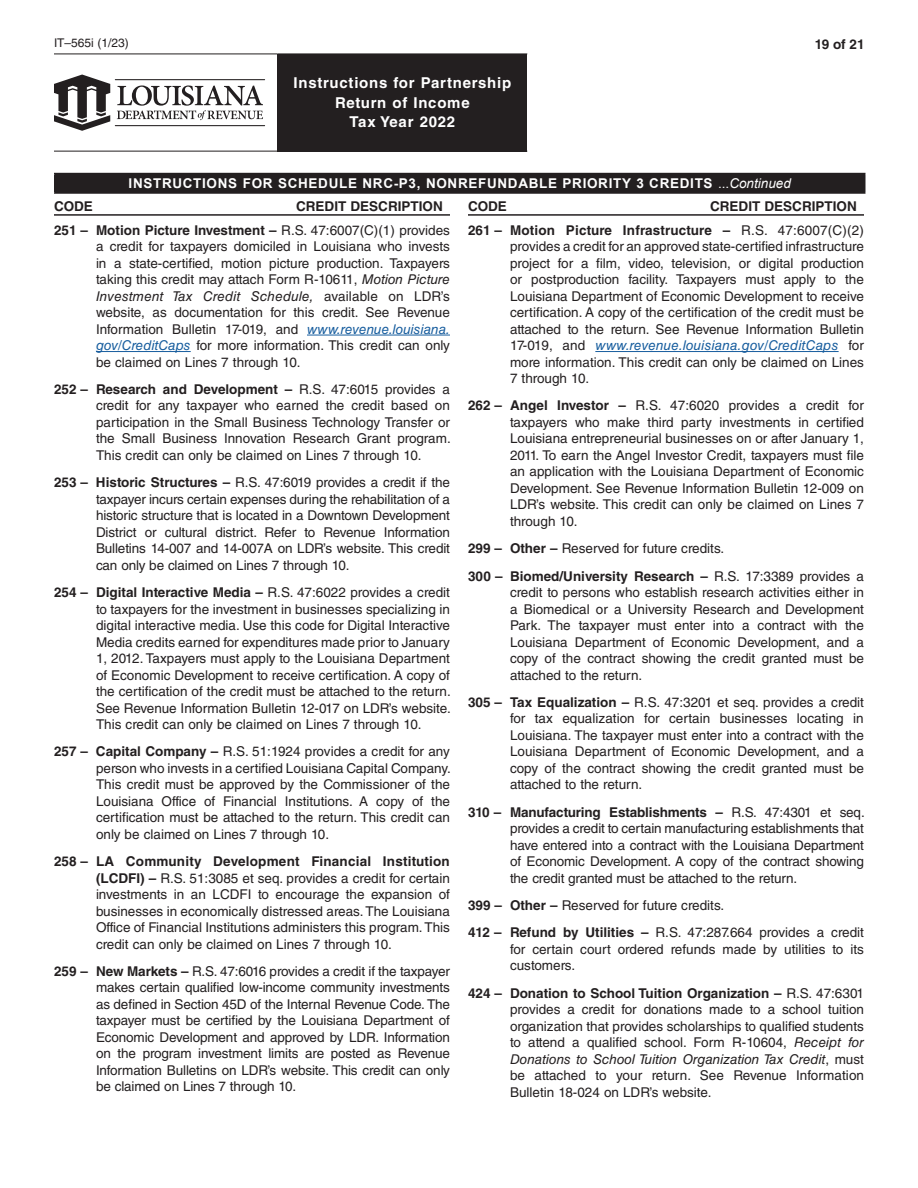
<style>
.page{position:relative;width:918px;height:1188px;background:#fff}
.page>*{position:absolute;margin:0;border:0;box-sizing:border-box;transform-origin:0 0}
.t1{font:700 15px/19.5px "Helvetica LT Std";letter-spacing:.05em;color:#fff;text-align:center}
.Body__Code{font:13.5px/16.5px "Helvetica LT Std";color:#231f20;text-align:justify}
.Subhead{font:700 13.5px "Arial";letter-spacing:.05em;color:#fff}
.BodyText{font:700 13.5px "Helvetica LT Std";color:#231f20}
.t2{font:12px "Helvetica LT Std";color:#231f20}
.s1{font-weight:400}
.s2{font-weight:400;font-style:italic}
.s3{font-weight:700}
.s4{font-style:italic}
.s5{font-style:italic;color:#175d9e}
</style>
<div class="page">
<div style="left:278px;top:54px;width:249px;height:97px;background:#231f20"></div>
<hr style="left:54px;top:54px;width:224px;height:1px;background:#231f20">
<hr style="left:54px;top:151px;width:224px;height:1px;background:#231f20">
<hr style="left:278px;top:151px;width:249px;height:1px;background:#231f20">
<svg style="left:54px;top:75px;width:211px;height:56px"></svg>
<div style="left:55px;top:174px;width:810px;height:19px;background:#231f20"></div>
<hr style="left:54px;top:173px;width:812px;height:1px;background:#231f20">
<svg style="left:54px;top:174px;width:1px;height:18px"></svg>
<svg style="left:865px;top:174px;width:1px;height:18px"></svg>
<hr style="left:54px;top:192px;width:812px;height:2px;background:#231f20">
<hr style="left:307px;top:335px;width:143px;height:1px;background:#175d9e">
<hr style="left:96px;top:351px;width:95px;height:1px;background:#175d9e">
<hr style="left:595px;top:351px;width:244px;height:1px;background:#175d9e">
<hr style="left:54px;top:214px;width:396px;height:2px;background:#231f20">
<hr style="left:468px;top:214px;width:396px;height:2px;background:#231f20">
<p class="t2" style="left:54px;top:36px;width:76px">IT–565i (1/23)</p>
<p class="BodyText" style="left:815px;top:36px;width:51px">19 of 21</p>
<p class="t1" style="left:294px;top:73px;width:219px">Instructions for Partnership<br>Return of Income<br>Tax Year 2022</p>
<p class="Subhead" style="left:129px;top:175px;width:664px">INSTRUCTIONS FOR SCHEDULE NRC-P3, NONREFUNDABLE PRIORITY 3 CREDITS <span class="s1">...</span><span class="s2">Continued</span></p>
<p class="Body__Code" style="left:96px;top:222px;width:356px;text-indent:-42px"><span class="s3">251 – Motion Picture Investment –</span> R.S. 47:6007(C)(1) provides a credit for taxpayers domiciled in Louisiana who invests in a state-certified, motion picture production. Taxpayers taking this credit may attach Form R-10611, <span class="s4">Motion Picture Investment Tax Credit Schedule,</span> available on LDR’s website, as documentation for this credit. See Revenue Information Bulletin 17-019, and <span class="s5">www.revenue.louisiana. gov/CreditCaps</span> for more information. This credit can only be claimed on Lines 7 through 10.</p>
<p class="Body__Code" style="left:96px;top:381px;width:356px;text-indent:-42px"><span class="s3">252 – Research and Development –</span> R.S. 47:6015 provides a credit for any taxpayer who earned the credit based on participation in the Small Business Technology Transfer or the Small Business Innovation Research Grant program.<br>This credit can only be claimed on Lines 7 through 10.</p>
<p class="Body__Code" style="left:96px;top:474px;width:356px;text-indent:-42px"><span class="s3">253 – Historic Structures –</span> R.S. 47:6019 provides a credit if the taxpayer incurs certain expenses during the rehabilitation of a historic structure that is located in a Downtown Development District or cultural district. Refer to Revenue Information Bulletins 14-007 and 14-007A on LDR’s website. This credit can only be claimed on Lines 7 through 10.</p>
<p class="Body__Code" style="left:96px;top:584px;width:356px;text-indent:-42px"><span class="s3">254 – Digital Interactive Media –</span> R.S. 47:6022 provides a credit to taxpayers for the investment in businesses specializing in digital interactive media. Use this code for Digital Interactive Media credits earned for expenditures made prior to January 1, 2012. Taxpayers must apply to the Louisiana Department of Economic Development to receive certification. A copy of the certification of the credit must be attached to the return.<br>See Revenue Information Bulletin 12-017 on LDR’s website.<br>This credit can only be claimed on Lines 7 through 10.</p>
<p class="Body__Code" style="left:96px;top:743px;width:356px;text-indent:-42px"><span class="s3">257 – Capital Company –</span> R.S. 51:1924 provides a credit for any person who invests in a certified Louisiana Capital Company.<br>This credit must be approved by the Commissioner of the Louisiana Office of Financial Institutions. A copy of the certification must be attached to the return. This credit can only be claimed on Lines 7 through 10.</p>
<p class="Body__Code" style="left:96px;top:853px;width:356px;text-indent:-42px"><span class="s3">258 – LA Community Development Financial Institution (LCDFI) –</span> R.S. 51:3085 et seq. provides a credit for certain investments in an LCDFI to encourage the expansion of businesses in economically distressed areas. The Louisiana Office of Financial Institutions administers this program. This credit can only be claimed on Lines 7 through 10.</p>
<p class="Body__Code" style="left:96px;top:963px;width:356px;text-indent:-42px"><span class="s3">259 – New Markets –</span> R.S. 47:6016 provides a credit if the taxpayer makes certain qualified low-income community investments as defined in Section 45D of the Internal Revenue Code. The taxpayer must be certified by the Louisiana Department of Economic Development and approved by LDR. Information on the program investment limits are posted as Revenue Information Bulletins on LDR’s website. This credit can only be claimed on Lines 7 through 10.</p>
<p class="BodyText" style="left:54px;top:198px;width:41px">CODE</p>
<p class="BodyText" style="left:296px;top:198px;width:148px">CREDIT DESCRIPTION</p>
<p class="BodyText" style="left:468px;top:198px;width:41px">CODE</p>
<p class="BodyText" style="left:710px;top:198px;width:148px">CREDIT DESCRIPTION</p>
<p class="Body__Code" style="left:510px;top:222px;width:356px;text-indent:-42px"><span class="s3">261 – Motion Picture Infrastructure –</span> R.S. 47:6007(C)(2) provides a credit for an approved state-certified infrastructure project for a film, video, television, or digital production or postproduction facility. Taxpayers must apply to the Louisiana Department of Economic Development to receive certification. A copy of the certification of the credit must be attached to the return. See Revenue Information Bulletin 17-019, and <span class="s5">www.revenue.louisiana.gov/CreditCaps</span> for more information. This credit can only be claimed on Lines 7 through 10.</p>
<p class="Body__Code" style="left:510px;top:397px;width:356px;text-indent:-42px"><span class="s3">262 – Angel Investor –</span> R.S. 47:6020 provides a credit for taxpayers who make third party investments in certified Louisiana entrepreneurial businesses on or after January 1, 2011. To earn the Angel Investor Credit, taxpayers must file an application with the Louisiana Department of Economic Development. See Revenue Information Bulletin 12-009 on LDR’s website. This credit can only be claimed on Lines 7 through 10.</p>
<p class="Body__Code" style="left:468px;top:540px;width:258px"><span class="s3">299 – Other –</span> Reserved for future credits.</p>
<p class="Body__Code" style="left:510px;top:568px;width:356px;text-indent:-42px"><span class="s3">300 – Biomed/University Research –</span> R.S. 17:3389 provides a credit to persons who establish research activities either in a Biomedical or a University Research and Development Park. The taxpayer must enter into a contract with the Louisiana Department of Economic Development, and a copy of the contract showing the credit granted must be attached to the return.</p>
<p class="Body__Code" style="left:510px;top:694px;width:356px;text-indent:-42px"><span class="s3">305 – Tax Equalization –</span> R.S. 47:3201 et seq. provides a credit for tax equalization for certain businesses locating in Louisiana. The taxpayer must enter into a contract with the Louisiana Department of Economic Development, and a copy of the contract showing the credit granted must be attached to the return.</p>
<p class="Body__Code" style="left:510px;top:804px;width:356px;text-indent:-42px"><span class="s3">310 – Manufacturing Establishments –</span> R.S. 47:4301 et seq. provides a credit to certain manufacturing establishments that have entered into a contract with the Louisiana Department of Economic Development. A copy of the contract showing the credit granted must be attached to the return.</p>
<p class="Body__Code" style="left:468px;top:897px;width:258px"><span class="s3">399 – Other –</span> Reserved for future credits.</p>
<p class="Body__Code" style="left:510px;top:924px;width:356px;text-indent:-42px"><span class="s3">412 – Refund by Utilities –</span> R.S. 47:287.664 provides a credit for certain court ordered refunds made by utilities to its customers.</p>
<p class="Body__Code" style="left:510px;top:985px;width:356px;text-indent:-42px"><span class="s3">424 – Donation to School Tuition Organization –</span> R.S. 47:6301 provides a credit for donations made to a school tuition organization that provides scholarships to qualified students to attend a qualified school. Form R-10604, <span class="s4">Receipt for Donations to School Tuition Organization Tax Credit</span>, must be attached to your return. See Revenue Information Bulletin 18-024 on LDR’s website.</p>
</div>
